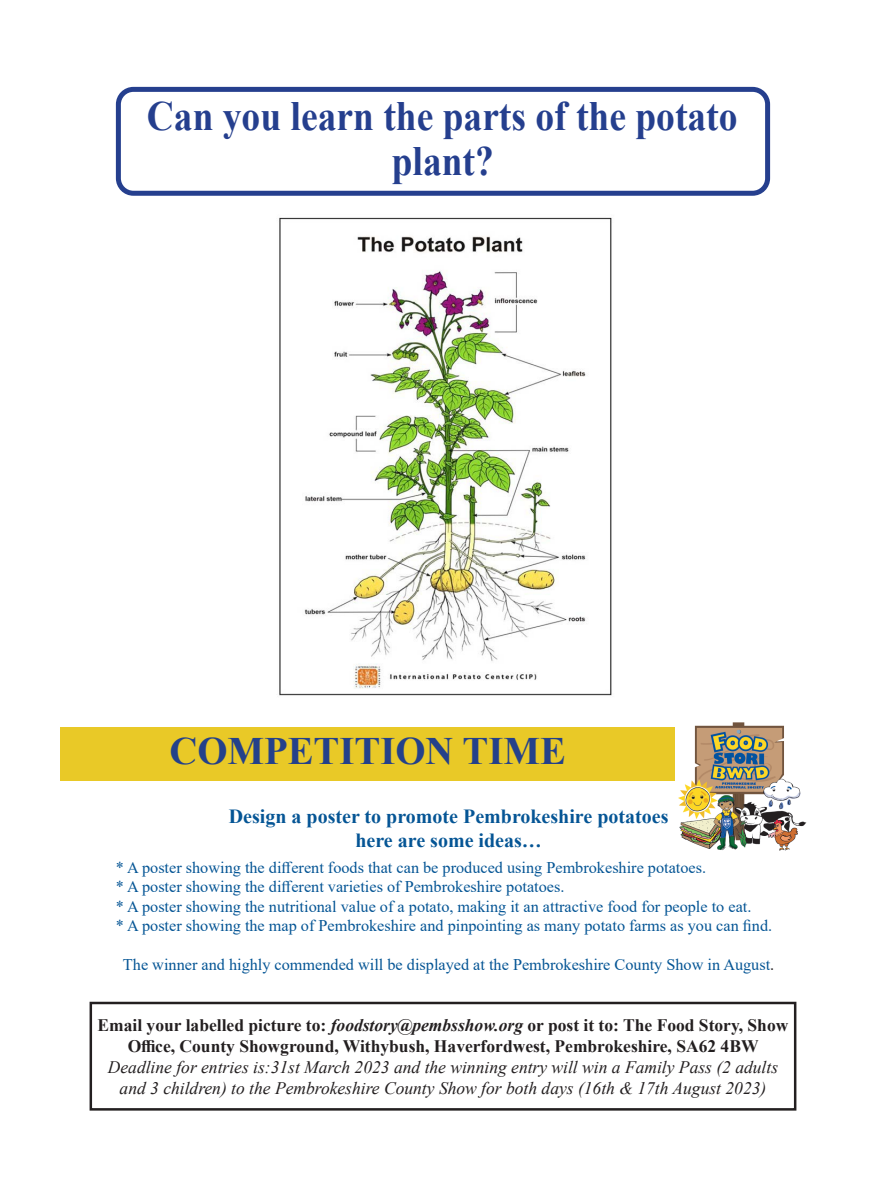
<style>
.page{position:relative;width:886px;height:1195px;background:#fff}
.page>*{position:absolute;margin:0;border:0;box-sizing:border-box;transform-origin:0 0}
.t1{font:700 41.62px/45px "Times New Roman";color:#253f8e;text-align:center;scale:.9 1}
.t2{font:700 38.75px "Times New Roman";color:#24418a}
.t3{font:700 20px "Times New Roman";color:#055595}
.t4{font:italic 17.5px "Times New Roman";color:#231f20}
.t5{font:700 17.5px/21px "Times New Roman";color:#231f20;text-align:center}
.t6{font:16.25px "Times New Roman";color:#055595}
.s1{color:#231f20}
.s2{font-style:italic}
</style>
<div class="page">
<div style="left:90px;top:1001px;width:706px;height:109px;border:2px solid #231f20"></div>
<div style="left:60px;top:727px;width:615px;height:53px;background:#e9c927"></div>
<img style="left:678px;top:722px;width:129px;height:129px">
<div style="left:116px;top:87px;width:654px;height:109px;border:5px solid #253f8e;border-radius:15px"></div>
<img style="left:279px;top:217px;width:333px;height:479px">
<p class="t1" style="left:147px;top:92px;width:658px">Can you learn the parts of the potato plant?</p>
<p class="t2" style="left:169px;top:722px;width:398px">COMPETITION TIME</p>
<p class="t3" style="left:229px;top:801px;width:441px">Design a poster to promote Pembrokeshire potatoes</p>
<p class="t3" style="left:355px;top:825px;width:188px">here are some ideas…</p>
<p class="t6" style="left:116px;top:855px;width:592px">* A poster showing the different foods that can be produced using Pembrokeshire potatoes.</p>
<p class="t6" style="left:116px;top:875px;width:450px">* A poster showing the different varieties of Pembrokeshire potatoes.</p>
<p class="t6" style="left:116px;top:894px;width:637px">* A poster showing the nutritional value of a potato, making it an attractive food for people to eat.</p>
<p class="t6" style="left:116px;top:914px;width:658px">* A poster showing the map of Pembrokeshire and pinpointing as many potato farms as you can find.</p>
<p class="t6" style="left:123px;top:953px;width:653px">The winner and highly commended will be displayed at the Pembrokeshire County Show in August<span class="s1">.</span></p>
<p class="t5" style="left:98px;top:1013px;width:692px">Email your labelled picture to: <span class="s2">foodstory@pembsshow.org</span> or post it to: The Food Story, Show<br>Office, County Showground, Withybush, Haverfordwest, Pembrokeshire, SA62 4BW</p>
<p class="t4" style="left:108px;top:1054px;width:672px">Deadline for entries is:31st March 2023 and the winning entry will win a Family Pass (2 adults</p>
<p class="t4" style="left:120px;top:1075px;width:648px">and 3 children) to the Pembrokeshire County Show for both days (16th &amp; 17th August 2023)</p>
</div>
